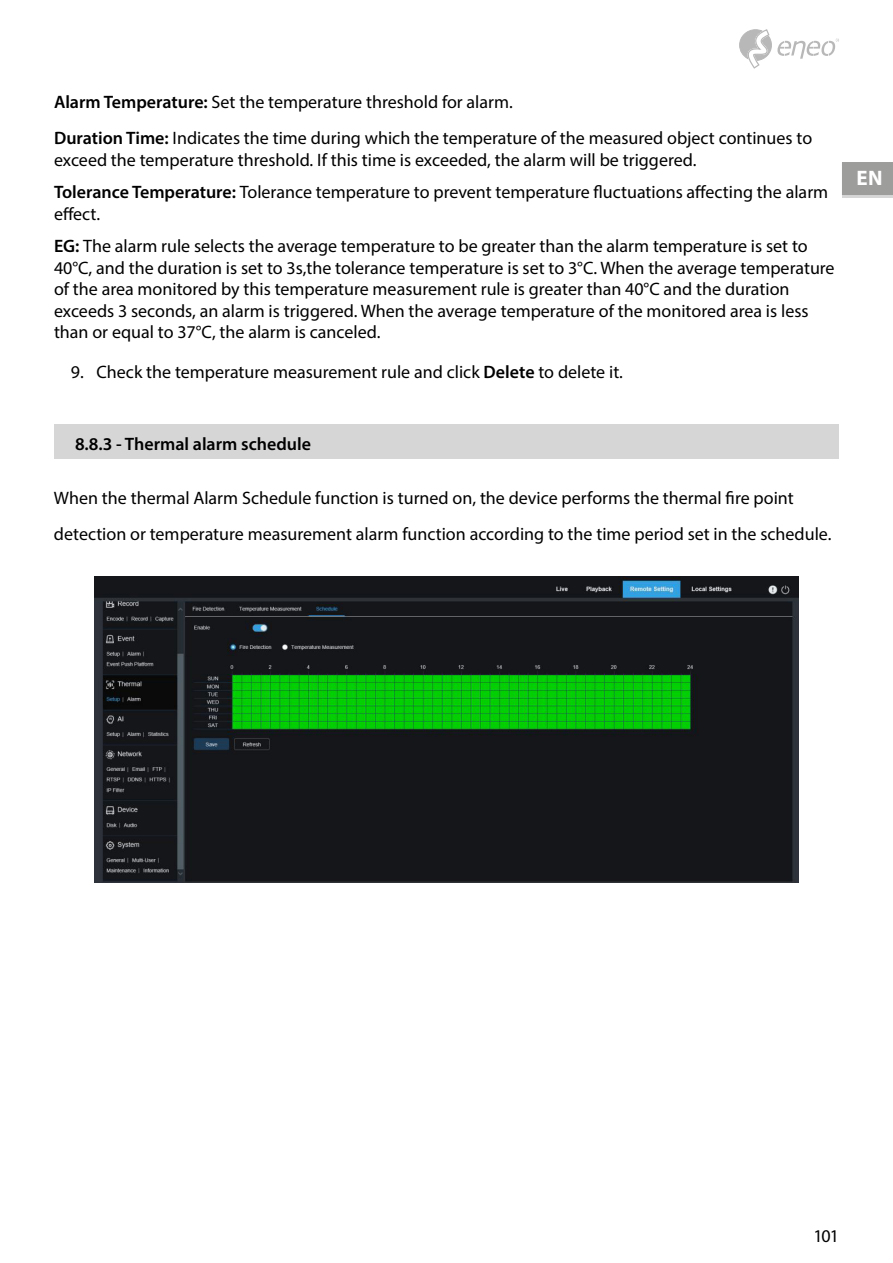
<style>
.page{position:relative;width:893px;height:1263px;background:#fff}
.page>*{position:absolute;margin:0;border:0;box-sizing:border-box;transform-origin:0 0}
.t1{font:700 21px "Myriad Pro";color:#fff}
.t2{font:18px/21.6px "Myriad Pro";color:#000}
.t3{font:600 18px "Myriad Pro";color:#000}
.s1{font-weight:600}
</style>
<div class="page">
<svg style="left:739px;top:29px;width:100px;height:40px"></svg>
<div style="left:842px;top:166px;width:51px;height:32px;background:#d6d6d6"></div>
<div style="left:842px;top:162px;width:51px;height:33px;background:#9d9d9c"></div>
<img style="left:94px;top:576px;width:705px;height:306px">
<div style="left:54px;top:424px;width:785px;height:35px;background:#d6d6d6"></div>
<p class="t2" style="left:54px;top:84px;width:760px;line-height:36px"><span class="s1">Alarm Temperature:</span> Set the temperature threshold for alarm.<br><span class="s1">Duration Time:</span> Indicates the time during which the temperature of the measured object continues to</p>
<p class="t2" style="left:54px;top:143px;width:776px;line-height:32.4px">exceed the temperature threshold. If this time is exceeded, the alarm will be triggered.<br><span class="s1">Tolerance Temperature:</span> Tolerance temperature to prevent temperature fluctuations affecting the alarm</p>
<p class="t2" style="left:54px;top:197px;width:755px;line-height:32.4px">effect.<br><span class="s1">EG:</span> The alarm rule selects the average temperature to be greater than the alarm temperature is set to</p>
<p class="t2" style="left:54px;top:256px;width:782px">40°C, and the duration is set to 3s,the tolerance temperature is set to 3°C. When the average temperature of the area monitored by this temperature measurement rule is greater than 40°C and the duration exceeds 3 seconds, an alarm is triggered. When the average temperature of the monitored area is less than or equal to 37°C, the alarm is canceled.</p>
<p class="t2" style="left:71px;top:361px;width:554px">9. Check the temperature measurement rule and click <span class="s1">Delete</span> to delete it.</p>
<p class="t3" style="left:75px;top:433px;width:237px">8.8.3 - Thermal alarm schedule</p>
<p class="t2" style="left:54px;top:480px;width:779px;line-height:36px">When the thermal Alarm Schedule function is turned on, the device performs the thermal fire point detection or temperature measurement alarm function according to the time period set in the schedule.</p>
<p class="t1" style="left:856px;top:164px;width:28px">EN</p>
<p class="t2" style="left:813px;top:1225px;width:27px">101</p>
</div>
